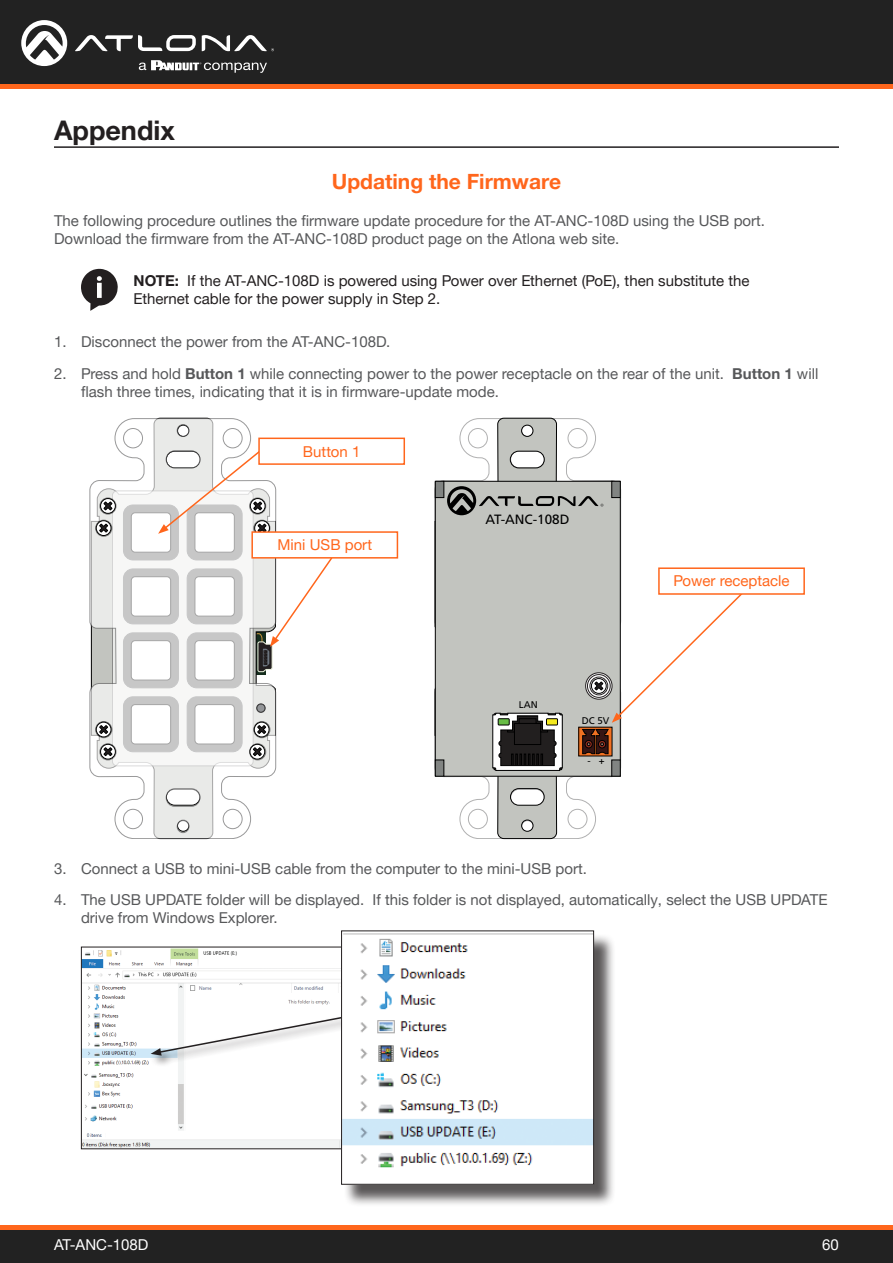
<style>
.page{position:relative;width:893px;height:1263px;background:#fff}
.page>*{position:absolute;margin:0;border:0;box-sizing:border-box;transform-origin:0 0}
.Section_Header{font:700 27px "Helvetica Neue LTW1 G";color:#231f20}
.Subsection_Header{font:700 21px "Helvetica Neue LTW1 G";color:#ff661c}
.Numbered_Steps{font:15px/18px "Helvetica Neue LTW1 G";color:#57585a}
.General_Text{font:15px/18px "Helvetica Neue LTW1 G";color:#231f20}
.General_Text-2{font:15px "Helvetica Neue LTW1 G";color:#ff661c}
.t1{font:15px "Helvetica Neue LTW1 G";color:#fff}
.t2{font:13.5px "Frutiger LT Std";color:#000}
.t3{font:9.75px "Frutiger LT Std";color:#000}
.s1{font-weight:700}
</style>
<div class="page">
<div style="left:0;top:1227px;width:893px;height:36px;background:#222"></div>
<hr style="left:0;top:1225px;width:893px;height:4px;background:#ff661c">
<div style="left:0;top:0;width:893px;height:84px;background:#222"></div>
<hr style="left:0;top:84px;width:893px;height:4px;background:#ff661c">
<svg style="left:75px;top:35px;width:121px;height:16px"></svg>
<svg style="left:202px;top:35px;width:72px;height:16px"></svg>
<svg style="left:21px;top:20px;width:46px;height:46px"></svg>
<svg style="left:139px;top:60px;width:128px;height:13px"></svg>
<hr style="left:54px;top:146px;width:785px;height:2px;background:#231f20">
<svg style="left:435px;top:418px;width:184px;height:421px"></svg>
<div style="left:435px;top:481px;width:185px;height:295px;background:#c2c4bf"></div>
<div style="left:435px;top:481px;width:185px;height:295px;border:1px solid #000"></div>
<div style="left:612px;top:481px;width:8px;height:17px;background:#818482"></div>
<div style="left:612px;top:481px;width:8px;height:17px;border:1px solid #000"></div>
<div style="left:435px;top:481px;width:9px;height:17px;background:#818482"></div>
<div style="left:435px;top:481px;width:9px;height:17px;border:1px solid #000"></div>
<div style="left:612px;top:760px;width:8px;height:16px;background:#818482"></div>
<div style="left:435px;top:760px;width:9px;height:16px;background:#818482"></div>
<div style="left:435px;top:760px;width:9px;height:16px;border:1px solid #000"></div>
<svg style="left:581px;top:729px;width:29px;height:25px"></svg>
<svg style="left:583px;top:729px;width:25px;height:25px"></svg>
<svg style="left:493px;top:713px;width:69px;height:57px;background:#626160"></svg>
<div style="left:498px;top:719px;width:11px;height:6px;background:#67bc45"></div>
<div style="left:498px;top:719px;width:11px;height:6px;border:1px solid #000"></div>
<div style="left:546px;top:719px;width:11px;height:6px;background:#f3e91e"></div>
<div style="left:546px;top:719px;width:12px;height:6px;border:1px solid #000"></div>
<svg style="left:586px;top:673px;width:26px;height:26px"></svg>
<div style="left:586px;top:673px;width:26px;height:26px;border:1px solid #231f20;border-radius:50%"></div>
<svg style="left:587px;top:675px;width:23px;height:22px"></svg>
<div style="left:587px;top:674px;width:23px;height:23px;border:1px solid #231f20;border-radius:50%"></div>
<svg style="left:590px;top:677px;width:18px;height:18px"></svg>
<div style="left:590px;top:677px;width:18px;height:18px;border:1px solid #231f20;border-radius:50%"></div>
<svg style="left:591px;top:678px;width:15px;height:15px"></svg>
<div style="left:591px;top:678px;width:15px;height:15px;border:1px solid #000;border-radius:50%"></div>
<svg style="left:595px;top:682px;width:8px;height:8px"></svg>
<svg style="left:447px;top:486px;width:156px;height:29px"></svg>
<svg style="left:89px;top:418px;width:187px;height:421px"></svg>
<svg style="left:255px;top:521px;width:14px;height:14px"></svg>
<div style="left:255px;top:521px;width:15px;height:15px;border:1px solid #000;border-radius:50%"></div>
<svg style="left:96px;top:521px;width:15px;height:14px"></svg>
<div style="left:96px;top:521px;width:15px;height:15px;border:1px solid #000;border-radius:50%"></div>
<svg style="left:101px;top:498px;width:14px;height:15px"></svg>
<div style="left:100px;top:498px;width:15px;height:15px;border:1px solid #000;border-radius:50%"></div>
<svg style="left:100px;top:524px;width:8px;height:8px"></svg>
<svg style="left:104px;top:502px;width:8px;height:8px"></svg>
<svg style="left:254px;top:722px;width:15px;height:15px"></svg>
<div style="left:254px;top:722px;width:15px;height:15px;border:1px solid #000;border-radius:50%"></div>
<svg style="left:250px;top:744px;width:15px;height:15px"></svg>
<div style="left:250px;top:744px;width:15px;height:15px;border:1px solid #000;border-radius:50%"></div>
<svg style="left:258px;top:725px;width:8px;height:9px"></svg>
<svg style="left:253px;top:747px;width:8px;height:9px"></svg>
<svg style="left:96px;top:722px;width:15px;height:15px"></svg>
<div style="left:96px;top:722px;width:15px;height:15px;border:1px solid #000;border-radius:50%"></div>
<svg style="left:101px;top:744px;width:14px;height:15px"></svg>
<div style="left:100px;top:744px;width:15px;height:15px;border:1px solid #000;border-radius:50%"></div>
<svg style="left:100px;top:725px;width:8px;height:9px"></svg>
<svg style="left:104px;top:747px;width:8px;height:9px"></svg>
<img style="left:83px;top:949px;width:258px;height:198px">
<svg style="left:612px;top:591px;width:130px;height:132px"></svg>
<div style="left:659px;top:568px;width:145px;height:26px;background:#fff"></div>
<div style="left:658px;top:567px;width:147px;height:28px;border:2px solid #ff661c"></div>
<svg style="left:158px;top:448px;width:108px;height:86px"></svg>
<div style="left:259px;top:438px;width:145px;height:26px;background:#fff"></div>
<div style="left:258px;top:438px;width:147px;height:27px;border:2px solid #ff661c"></div>
<svg style="left:254px;top:559px;width:78px;height:113px"></svg>
<div style="left:252px;top:532px;width:145px;height:26px;background:#fff"></div>
<div style="left:251px;top:531px;width:147px;height:28px;border:2px solid #ff661c"></div>
<div style="left:149px;top:1014px;width:206px;height:53px;background:#231f20;opacity:.75"></div>
<svg style="left:151px;top:1015px;width:190px;height:41px"></svg>
<div style="left:344px;top:933px;width:272px;height:274px;background:#231f20;opacity:.75"></div>
<img style="left:343px;top:933px;width:249px;height:250px">
<div style="left:341px;top:930px;width:253px;height:255px;border:1px solid #231f20"></div>
<svg style="left:81px;top:269px;width:37px;height:42px"></svg>
<p class="Section_Header" style="left:54px;top:113px;width:122px">Appendix</p>
<p class="Subsection_Header" style="left:332px;top:169px;width:231px">Updating the Firmware</p>
<p class="Numbered_Steps" style="left:54px;top:211px;width:713px">The following procedure outlines the firmware update procedure for the AT-ANC-108D using the USB port.<br>Download the firmware from the AT-ANC-108D product page on the Atlona web site.</p>
<p class="General_Text" style="left:134px;top:272px;width:617px"><span class="s1">NOTE:</span> If the AT-ANC-108D is powered using Power over Ethernet (PoE), then substitute the<br>Ethernet cable for the power supply in Step 2.</p>
<p class="Numbered_Steps" style="left:54px;top:333px;width:338px">1. Disconnect the power from the AT-ANC-108D.</p>
<p class="Numbered_Steps" style="left:81px;top:364px;width:739px;text-indent:-27px">2. Press and hold <span class="s1">Button 1</span> while connecting power to the power receptacle on the rear of the unit. <span class="s1">Button 1</span> will flash three times, indicating that it is in firmware-update mode.</p>
<p class="General_Text-2" style="left:303px;top:442px;width:59px">Button 1</p>
<p class="General_Text-2" style="left:278px;top:536px;width:96px">Mini USB port</p>
<p class="t2" style="left:485px;top:511px;width:85px">AT-ANC-108D</p>
<p class="t3" style="left:519px;top:699px;width:20px">LAN</p>
<p class="t3" style="left:582px;top:715px;width:29px">DC 5V</p>
<p class="t3" style="left:587px;top:755px;width:19px">- +</p>
<p class="General_Text-2" style="left:673px;top:572px;width:118px">Power receptacle</p>
<p class="Numbered_Steps" style="left:54px;top:859px;width:535px">3. Connect a USB to mini-USB cable from the computer to the mini-USB port.</p>
<p class="Numbered_Steps" style="left:81px;top:891px;width:748px;text-indent:-27px">4. The USB UPDATE folder will be displayed. If this folder is not displayed, automatically, select the USB UPDATE drive from Windows Explorer.</p>
<p class="t1" style="left:54px;top:1235px;width:96px">AT-ANC-108D</p>
<p class="t1" style="left:822px;top:1235px;width:18px">60</p>
</div>
